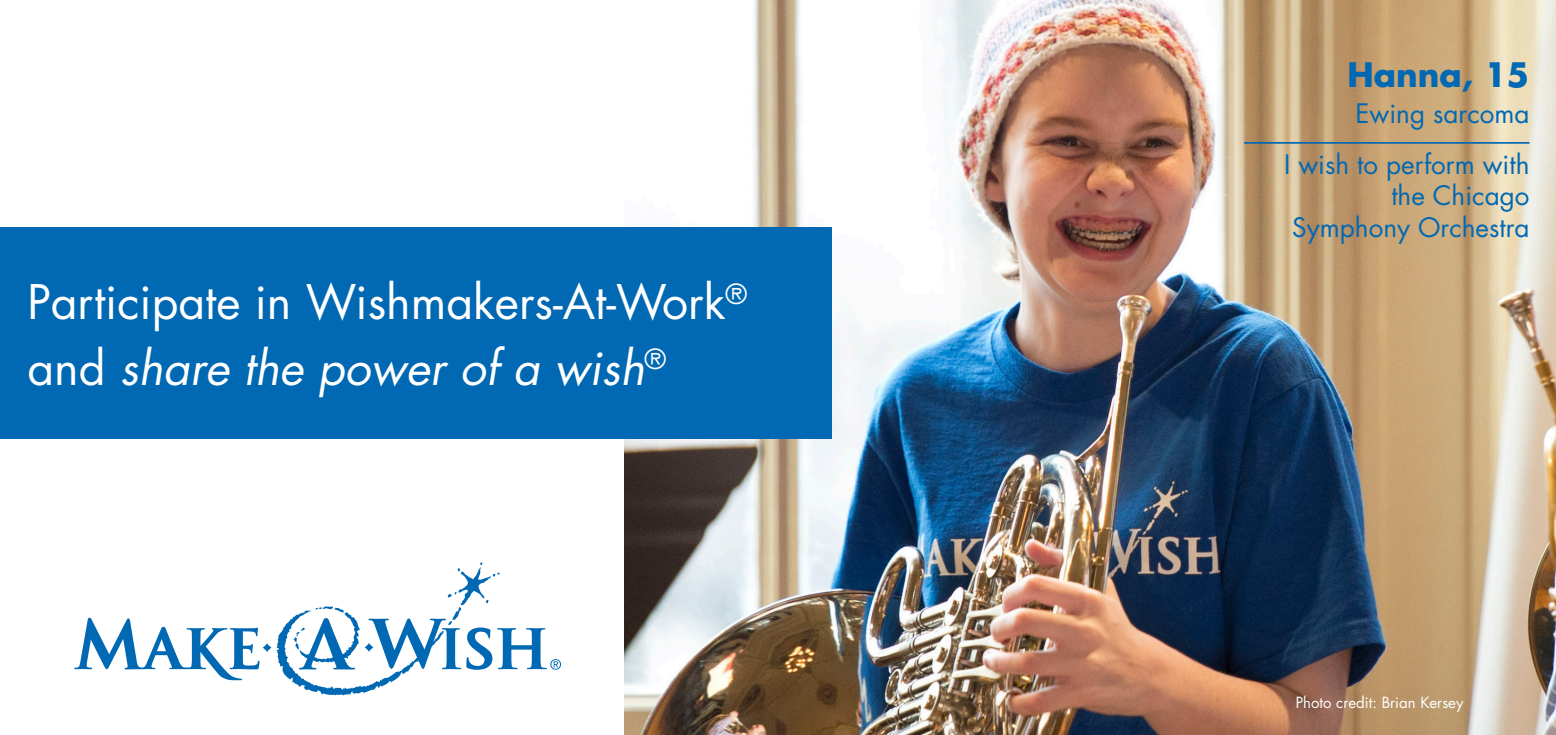
<style>
.page{position:relative;width:1556px;height:735px;background:#fff}
.page>*{position:absolute;margin:0;border:0;box-sizing:border-box;transform-origin:0 0}
.Subhead{font:46.41px "Futura Std";color:#fff}
.Subhead-2{font:italic 46.41px "Futura Std";color:#fff}
.MAW-Child_Name{font:700 32.79px "Futura Std";color:#0168b3}
.MAW-Child_Wish{font:26.07px/31.3px "Futura Std";color:#0168b3;text-align:right}
.MAW-Child_Sickness{font:26.07px "Futura Std";color:#0168b3}
.Body_Text{font:15px "Futura Std";color:#fff}
.s1{font-style:normal}
</style>
<div class="page">
<img style="left:624px;top:0;width:931px;height:734px">
<svg style="left:263px;top:643px;width:8px;height:8px"></svg>
<svg style="left:74px;top:617px;width:185px;height:63px"></svg>
<svg style="left:276px;top:562px;width:285px;height:133px"></svg>
<hr style="left:1244px;top:142px;width:285px;height:2px;background:#0168b3">
<div style="left:0;top:227px;width:831px;height:211px;background:#0168b3"></div>
<p class="Subhead" style="left:27px;top:272px;width:721px">Participate in Wishmakers-At-Work<sup>®</sup></p>
<p class="Subhead-2" style="left:27px;top:338px;width:640px"><span class="s1">and</span> share the power of a wish<sup>®</sup></p>
<p class="MAW-Child_Name" style="left:1347px;top:52px;width:183px">Hanna, 15</p>
<p class="MAW-Child_Sickness" style="left:1355px;top:96px;width:175px">Ewing sarcoma</p>
<p class="MAW-Child_Wish" style="left:1283px;top:149px;width:247px">I wish to perform with the Chicago<br>Symphony Orchestra</p>
<p class="Body_Text" style="left:1295px;top:692px;width:169px">Photo credit: Brian Kersey</p>
</div>
